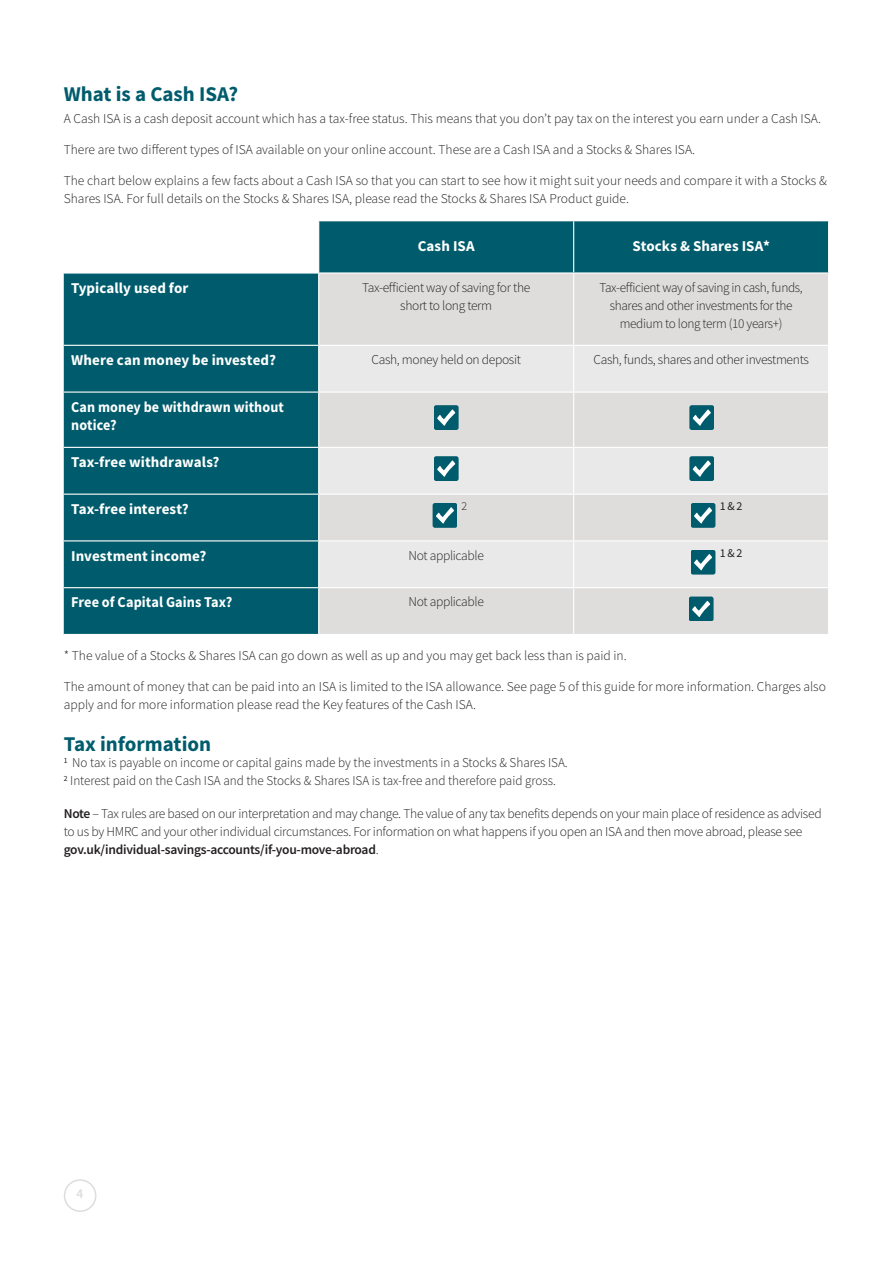
<style>
.page{position:relative;width:893px;height:1263px;background:#fff}
.page>*{position:absolute;margin:0;border:0;box-sizing:border-box;transform-origin:0 0}
.t1{font:700 21px "Source Sans Pro";color:#005c6c}
.t2{font:700 15px "Source Sans Pro";letter-spacing:.005em;color:#fff}
.t3{font:700 15px/18px "Source Sans Pro";letter-spacing:.005em;color:#fff;scale:.94 1}
.t4{font:700 15px "Source Sans Pro";letter-spacing:.005em;color:#fff;scale:.95 1}
.t5{font:300 13.5px/18px "Source Sans Pro";color:#231f20}
.t6{font:300 13.5px/18px "Source Sans Pro";letter-spacing:-.02em;color:#231f20}
.t7{font:300 13.5px/18px "Source Sans Pro";letter-spacing:-.025em;color:#231f20;text-align:center}
.t8{font:600 13.5px "Source Sans Pro";color:#dedddc}
.t9{font:12px "Source Sans Pro";color:#231f20}
.t10{font:300 12px "Source Sans Pro";color:#231f20}
.s1{font-weight:600}
</style>
<div class="page">
<div style="left:64px;top:1179px;width:32px;height:33px;border:2px solid #dedddc;border-radius:50%"></div>
<div style="left:319px;top:221px;width:509px;height:51px;background:#005c6c"></div>
<div style="left:64px;top:274px;width:254px;height:360px;background:#005c6c"></div>
<div style="left:319px;top:274px;width:509px;height:360px;background:#dedddc"></div>
<svg style="left:319px;top:346px;width:509px;height:241px;background:#e4e4e3"></svg>
<hr style="left:573px;top:221px;width:1px;height:51px;background:#fff">
<hr style="left:573px;top:274px;width:1px;height:71px;background:#fff">
<hr style="left:64px;top:345px;width:255px;height:1px;background:#fff">
<hr style="left:319px;top:345px;width:255px;height:1px;background:#fff">
<hr style="left:574px;top:345px;width:255px;height:1px;background:#fff">
<hr style="left:573px;top:346px;width:1px;height:45px;background:#fff">
<hr style="left:64px;top:391px;width:255px;height:2px;background:#fff">
<hr style="left:319px;top:391px;width:255px;height:2px;background:#fff">
<hr style="left:574px;top:391px;width:255px;height:2px;background:#fff">
<hr style="left:573px;top:393px;width:1px;height:54px;background:#fff">
<hr style="left:64px;top:447px;width:255px;height:1px;background:#fff">
<hr style="left:319px;top:447px;width:255px;height:1px;background:#fff">
<hr style="left:574px;top:447px;width:255px;height:1px;background:#fff">
<hr style="left:573px;top:448px;width:1px;height:46px;background:#fff">
<hr style="left:64px;top:494px;width:255px;height:1px;background:#fff">
<hr style="left:319px;top:494px;width:255px;height:1px;background:#fff">
<hr style="left:574px;top:494px;width:255px;height:1px;background:#fff">
<hr style="left:573px;top:495px;width:1px;height:45px;background:#fff">
<hr style="left:64px;top:540px;width:255px;height:1px;background:#fff">
<hr style="left:319px;top:540px;width:255px;height:1px;background:#fff">
<hr style="left:574px;top:540px;width:255px;height:1px;background:#fff">
<hr style="left:573px;top:541px;width:1px;height:46px;background:#fff">
<hr style="left:64px;top:587px;width:255px;height:1px;background:#fff">
<hr style="left:319px;top:587px;width:255px;height:1px;background:#fff">
<hr style="left:574px;top:587px;width:255px;height:1px;background:#fff">
<hr style="left:573px;top:588px;width:1px;height:46px;background:#fff">
<svg style="left:434px;top:405px;width:25px;height:25px"></svg>
<svg style="left:689px;top:405px;width:25px;height:25px"></svg>
<svg style="left:434px;top:456px;width:25px;height:25px"></svg>
<svg style="left:689px;top:456px;width:25px;height:25px"></svg>
<svg style="left:433px;top:503px;width:24px;height:25px"></svg>
<svg style="left:691px;top:503px;width:24px;height:25px"></svg>
<svg style="left:691px;top:550px;width:24px;height:25px"></svg>
<svg style="left:689px;top:596px;width:25px;height:25px"></svg>
<h1 class="t1" style="left:64px;top:80px;width:176px">What is a Cash ISA?</h1>
<p class="t5" style="left:64px;top:110px;width:759px">A Cash ISA is a cash deposit account which has a tax-free status. This means that you don’t pay tax on the interest you earn under a Cash ISA.</p>
<p class="t5" style="left:64px;top:140px;width:633px">There are two different types of ISA available on your online account. These are a Cash ISA and a Stocks &amp; Shares ISA.</p>
<p class="t5" style="left:64px;top:171px;width:765px">The chart below explains a few facts about a Cash ISA so that you can start to see how it might suit your needs and compare it with a Stocks &amp;<br>Shares ISA. For full details on the Stocks &amp; Shares ISA, please read the Stocks &amp; Shares ISA Product guide.</p>
<p class="t2" style="left:418px;top:236px;width:59px">Cash ISA</p>
<p class="t2" style="left:632px;top:236px;width:139px">Stocks &amp; Shares ISA*</p>
<p class="t2" style="left:71px;top:278px;width:119px">Typically used for</p>
<p class="t7" style="left:362px;top:278px;width:170px">Tax-efficient way of saving for the short to long term</p>
<p class="t7" style="left:599px;top:278px;width:205px">Tax-efficient way of saving in cash, funds, shares and other investments for the medium to long term (10 years+)</p>
<p class="t2" style="left:71px;top:350px;width:206px">Where can money be invested?</p>
<p class="t7" style="left:371px;top:350px;width:151px">Cash, money held on deposit</p>
<p class="t7" style="left:593px;top:350px;width:217px">Cash, funds, shares and other investments</p>
<p class="t3" style="left:71px;top:398px;width:228px">Can money be withdrawn without notice?</p>
<p class="t2" style="left:71px;top:452px;width:150px">Tax-free withdrawals?</p>
<p class="t2" style="left:71px;top:499px;width:119px">Tax-free interest?</p>
<p class="t10" style="left:462px;top:498px;width:7px">2</p>
<p class="t9" style="left:720px;top:498px;width:24px">1 &amp; 2</p>
<p class="t2" style="left:71px;top:545px;width:137px">Investment income?</p>
<p class="t7" style="left:408px;top:546px;width:77px">Not applicable</p>
<p class="t9" style="left:720px;top:545px;width:24px">1 &amp; 2</p>
<p class="t4" style="left:71px;top:592px;width:171px">Free of Capital Gains Tax?</p>
<p class="t7" style="left:408px;top:593px;width:77px">Not applicable</p>
<p class="t5" style="left:64px;top:646px;width:564px">* The value of a Stocks &amp; Shares ISA can go down as well as up and you may get back less than is paid in.</p>
<p class="t5" style="left:64px;top:677px;width:764px">The amount of money that can be paid into an ISA is limited to the ISA allowance. See page 5 of this guide for more information. Charges also apply and for more information please read the Key features of the Cash ISA.</p>
<h1 class="t1" style="left:64px;top:730px;width:149px">Tax information</h1>
<p class="t5" style="left:64px;top:754px;width:505px"><sup>1</sup> No tax is payable on income or capital gains made by the investments in a Stocks &amp; Shares ISA.<br><sup>2</sup> Interest paid on the Cash ISA and the Stocks &amp; Shares ISA is tax-free and therefore paid gross.</p>
<p class="t6" style="left:64px;top:804px;width:759px"><span class="s1">Note</span> – Tax rules are based on our interpretation and may change. The value of any tax benefits depends on your main place of residence as advised to us by HMRC and your other individual circumstances. For information on what happens if you open an ISA and then move abroad, please see <span class="s1">gov.uk/individual-savings-accounts/if-you-move-abroad</span>.</p>
<p class="t8" style="left:77px;top:1185px;width:8px">4</p>
</div>
